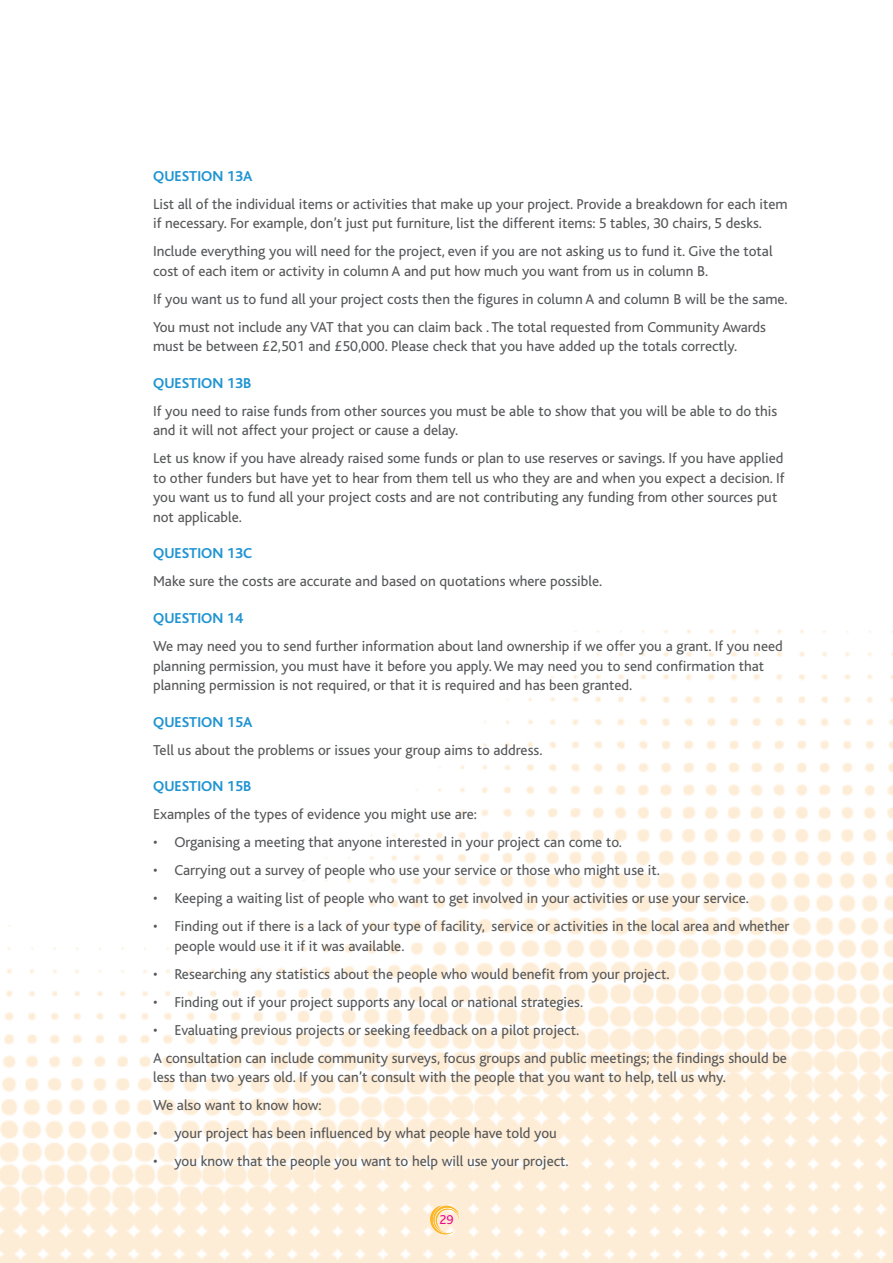
<style>
.page{position:relative;width:893px;height:1263px;background:#fff}
.page>*{position:absolute;margin:0;border:0;box-sizing:border-box;transform-origin:0 0}
.t1{font:15px/19.5px "Bliss";color:#57585a}
.t2{font:700 15px "Bliss";color:#1f94d2}
.t3{font:13.5px "Bliss";color:#ed088c}
</style>
<div class="page">
<img style="left:0;top:629px;width:893px;height:634px">
<svg style="left:430px;top:1205px;width:29px;height:30px"></svg>
<p class="t2" style="left:153px;top:168px;width:101px">QUESTION 13A</p>
<p class="t1" style="left:153px;top:194px;width:636px">List all of the individual items or activities that make up your project. Provide a breakdown for each item if necessary. For example, don’t just put furniture, list the different items: 5 tables, 30 chairs, 5 desks.</p>
<p class="t1" style="left:153px;top:242px;width:621px">Include everything you will need for the project, even if you are not asking us to fund it. Give the total cost of each item or activity in column A and put how much you want from us in column B.</p>
<p class="t1" style="left:153px;top:290px;width:636px">If you want us to fund all your project costs then the figures in column A and column B will be the same.</p>
<p class="t1" style="left:153px;top:318px;width:614px">You must not include any VAT that you can claim back . The total requested from Community Awards must be between £2,501 and £50,000. Please check that you have added up the totals correctly.</p>
<p class="t2" style="left:153px;top:375px;width:100px">QUESTION 13B</p>
<p class="t1" style="left:153px;top:402px;width:626px">If you need to raise funds from other sources you must be able to show that you will be able to do this and it will not affect your project or cause a delay.</p>
<p class="t1" style="left:153px;top:449px;width:633px">Let us know if you have already raised some funds or plan to use reserves or savings. If you have applied to other funders but have yet to hear from them tell us who they are and when you expect a decision. If you want us to fund all your project costs and are not contributing any funding from other sources put not applicable.</p>
<p class="t2" style="left:153px;top:546px;width:101px">QUESTION 13C</p>
<p class="t1" style="left:153px;top:572px;width:451px">Make sure the costs are accurate and based on quotations where possible.</p>
<p class="t2" style="left:153px;top:610px;width:92px">QUESTION 14</p>
<p class="t1" style="left:153px;top:637px;width:631px">We may need you to send further information about land ownership if we offer you a grant. If you need planning permission, you must have it before you apply. We may need you to send confirmation that planning permission is not required, or that it is required and has been granted.</p>
<p class="t2" style="left:153px;top:714px;width:101px">QUESTION 15A</p>
<p class="t1" style="left:153px;top:740px;width:391px">Tell us about the problems or issues your group aims to address.</p>
<p class="t2" style="left:153px;top:778px;width:100px">QUESTION 15B</p>
<p class="t1" style="left:153px;top:805px;width:325px">Examples of the types of evidence you might use are:</p>
<p class="t1" style="left:153px;top:833px;width:470px">• Organising a meeting that anyone interested in your project can come to.</p>
<p class="t1" style="left:153px;top:861px;width:508px">• Carrying out a survey of people who use your service or those who might use it.</p>
<p class="t1" style="left:153px;top:889px;width:597px">• Keeping a waiting list of people who want to get involved in your activities or use your service.</p>
<p class="t1" style="left:174px;top:917px;width:617px;text-indent:-21px">• Finding out if there is a lack of your type of facility, service or activities in the local area and whether people would use it if it was available.</p>
<p class="t1" style="left:153px;top:964px;width:518px">• Researching any statistics about the people who would benefit from your project.</p>
<p class="t1" style="left:153px;top:992px;width:432px">• Finding out if your project supports any local or national strategies.</p>
<p class="t1" style="left:153px;top:1020px;width:428px">• Evaluating previous projects or seeking feedback on a pilot project.</p>
<p class="t1" style="left:153px;top:1048px;width:635px">A consultation can include community surveys, focus groups and public meetings; the findings should be less than two years old. If you can’t consult with the people that you want to help, tell us why.</p>
<p class="t1" style="left:153px;top:1096px;width:170px">We also want to know how:</p>
<p class="t1" style="left:153px;top:1124px;width:405px">• your project has been influenced by what people have told you</p>
<p class="t1" style="left:153px;top:1152px;width:417px">• you know that the people you want to help will use your project.</p>
<p class="t3" style="left:439px;top:1212px;width:16px">29</p>
</div>
